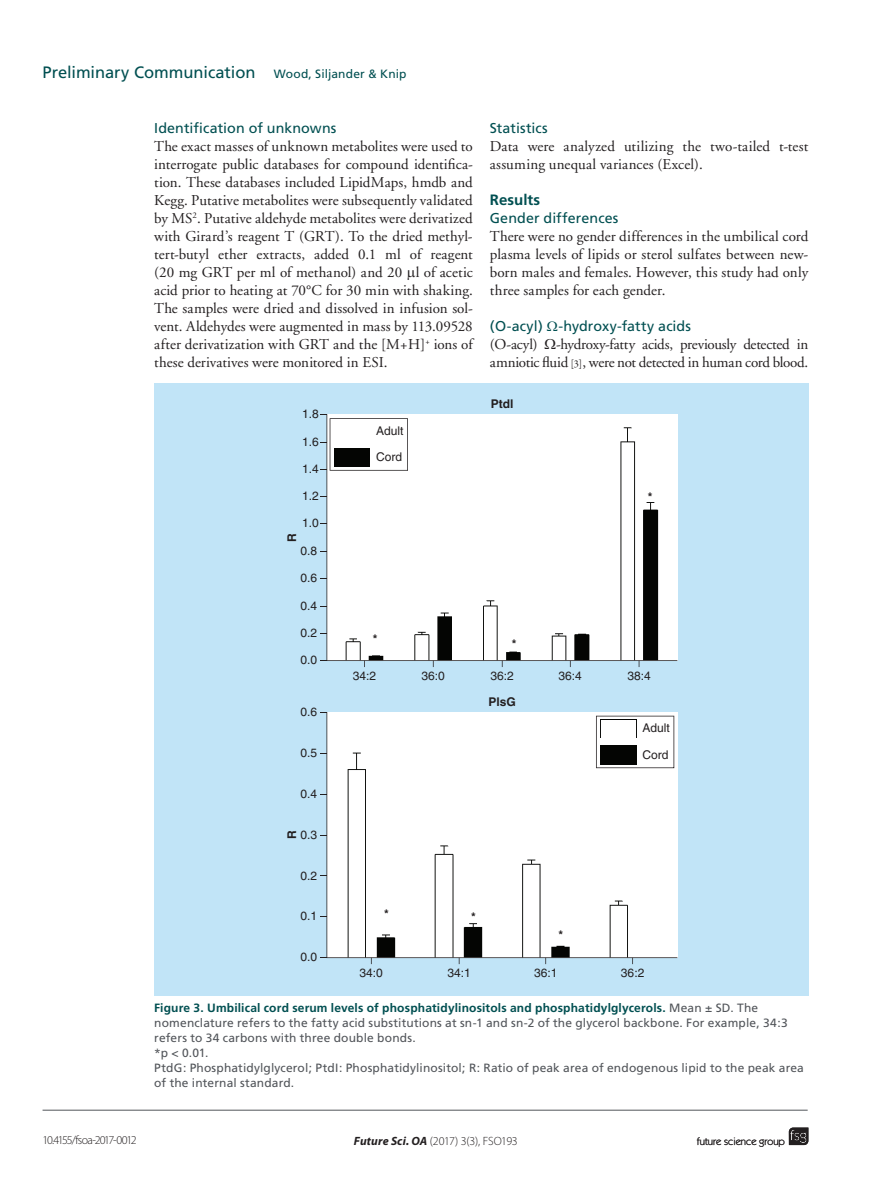
<style>
.page{position:relative;width:885px;height:1191px;background:#fff}
.page>*{position:absolute;margin:0;border:0;box-sizing:border-box;transform-origin:0 0}
.t1{font:16.5px "Frutiger";letter-spacing:-.005em;color:#004f51}
.t2{font:15px/18px "Adobe Garamond";color:#231f20;text-align:justify}
.t3{font:700 15px "Frutiger";color:#004f51}
.t4{font:14.25px "Frutiger";letter-spacing:.005em;color:#004f51}
.t5{font:12px/15px "Frutiger";letter-spacing:.01em;color:#52555a}
.t6{font:12px "Helvetica LT Std";color:#231f20}
.t7{font:300 12px "Myriad Pro";letter-spacing:-.035em;color:#231f20}
.t8{font:300 12px "Myriad Pro";letter-spacing:-.105em;color:#231f20}
.t9{font:700 12px "Helvetica LT Std";color:#231f20}
.t10{font:10.5px "Itc Kabel";color:#231f20}
.s1{font-size:12px}
.s2{font-family:"Garamond Premr Pro";font-size:10.5px}
.s3{font-weight:700;color:#004f51}
.s4{font-weight:700;font-style:italic}
</style>
<div class="page">
<svg style="left:788px;top:1127px;width:20px;height:18px"></svg>
<hr style="left:43px;top:1109px;width:764px;height:1px;background:#52555a">
<div style="left:154px;top:383px;width:654px;height:612px;background:#c1e4f7"></div>
<svg style="left:326px;top:414px;width:351px;height:247px;background:#f0f0f0"></svg>
<svg style="left:320px;top:414px;width:88px;height:57px;background:#e9ecee"></svg>
<img style="left:334px;top:448px;width:36px;height:19px">
<img style="left:334px;top:422px;width:36px;height:18px">
<div style="left:326px;top:712px;width:351px;height:246px;background:#fff"></div>
<svg style="left:596px;top:715px;width:78px;height:53px;background:#e8e8e8"></svg>
<img style="left:600px;top:746px;width:36px;height:18px">
<img style="left:600px;top:719px;width:36px;height:18px">
<p class="t1" style="left:43px;top:63px;width:365px">Preliminary Communication <span class="s1">Wood, Siljander &amp; Knip</span></p>
<p class="t4" style="left:154px;top:119px;width:184px">Identification of unknowns</p>
<p class="t2" style="left:154px;top:137px;width:320px">The exact masses of unknown metabolites were used to interrogate public databases for compound identifica&shy;tion. These databases included LipidMaps, hmdb and Kegg. Putative metabolites were subsequently validated by MS<sup>2</sup>. Putative aldehyde metabolites were derivatized with Girard’s reagent T (GRT). To the dried methyl&shy;tert-butyl ether extracts, added 0.1 ml of reagent (20 mg GRT per ml of methanol) and 20 l of acetic acid prior to heating at 70°C for 30 min with shaking.<br>The samples were dried and dissolved in infusion sol&shy;vent. Aldehydes were augmented in mass by 113.09528 after derivatization with GRT and the [M+H]<sup>+</sup> ions of these derivatives were monitored in ESI.</p>
<p class="t6" style="left:302px;top:407px;width:18px">1.8</p>
<p class="t6" style="left:302px;top:435px;width:18px">1.6</p>
<p class="t6" style="left:302px;top:462px;width:18px">1.4</p>
<p class="t6" style="left:302px;top:489px;width:18px">1.2</p>
<p class="t6" style="left:302px;top:516px;width:18px">1.0</p>
<p class="t6" style="left:300px;top:544px;width:18px">0.8</p>
<p class="t9" style="left:285px;top:542px;width:10px;rotate:-90deg">R</p>
<p class="t6" style="left:300px;top:571px;width:18px">0.6</p>
<p class="t6" style="left:300px;top:598px;width:18px">0.4</p>
<p class="t6" style="left:300px;top:626px;width:18px">0.2</p>
<p class="t6" style="left:300px;top:653px;width:18px">0.0</p>
<p class="t6" style="left:376px;top:423px;width:29px">Adult</p>
<p class="t6" style="left:376px;top:450px;width:28px">Cord</p>
<p class="t9" style="left:373px;top:632px;width:6px">*</p>
<p class="t4" style="left:490px;top:119px;width:59px">Statistics</p>
<p class="t2" style="left:490px;top:137px;width:320px">Data were analyzed utilizing the two-tailed t-test assuming unequal variances (Excel).</p>
<p class="t3" style="left:490px;top:190px;width:52px">Results</p>
<p class="t4" style="left:490px;top:209px;width:130px">Gender differences</p>
<p class="t2" style="left:490px;top:227px;width:320px">There were no gender differences in the umbilical cord plasma levels of lipids or sterol sulfates between new&shy;born males and females. However, this study had only three samples for each gender.</p>
<p class="t4" style="left:490px;top:317px;width:203px">(O-acyl) -hydroxy-fatty acids</p>
<p class="t2" style="left:490px;top:335px;width:320px">(O-acyl) -hydroxy-fatty acids, previously detected in amniotic fluid <span class="s2">[3]</span>, were not detected in human cord blood.</p>
<p class="t9" style="left:490px;top:397px;width:24px">Ptdl</p>
<p class="t9" style="left:512px;top:636px;width:6px">*</p>
<p class="t9" style="left:647px;top:489px;width:6px">*</p>
<p class="t6" style="left:300px;top:705px;width:18px">0.6</p>
<p class="t6" style="left:300px;top:746px;width:18px">0.5</p>
<p class="t6" style="left:300px;top:786px;width:18px">0.4</p>
<p class="t9" style="left:285px;top:839px;width:10px;rotate:-90deg">R</p>
<p class="t6" style="left:300px;top:827px;width:18px">0.3</p>
<p class="t6" style="left:300px;top:868px;width:18px">0.2</p>
<p class="t6" style="left:300px;top:909px;width:18px">0.1</p>
<p class="t6" style="left:300px;top:950px;width:18px">0.0</p>
<p class="t6" style="left:353px;top:669px;width:25px">34:2</p>
<p class="t6" style="left:421px;top:669px;width:25px">36:0</p>
<p class="t6" style="left:490px;top:669px;width:25px">36:2</p>
<p class="t6" style="left:558px;top:669px;width:25px">36:4</p>
<p class="t6" style="left:627px;top:669px;width:25px">38:4</p>
<p class="t9" style="left:384px;top:906px;width:6px">*</p>
<p class="t9" style="left:488px;top:694px;width:29px">PlsG</p>
<p class="t9" style="left:471px;top:909px;width:6px">*</p>
<p class="t9" style="left:558px;top:927px;width:6px">*</p>
<p class="t6" style="left:642px;top:721px;width:29px">Adult</p>
<p class="t6" style="left:642px;top:747px;width:28px">Cord</p>
<p class="t6" style="left:359px;top:966px;width:25px">34:0</p>
<p class="t6" style="left:447px;top:966px;width:25px">34:1</p>
<p class="t6" style="left:534px;top:966px;width:25px">36:1</p>
<p class="t6" style="left:621px;top:966px;width:25px">36:2</p>
<p class="t5" style="left:154px;top:1000px;width:651px"><span class="s3">Figure 3. Umbilical cord serum levels of phosphatidylinositols and phosphatidylglycerols.</span> Mean ± SD. The nomenclature refers to the fatty acid substitutions at sn-1 and sn-2 of the glycerol backbone. For example, 34:3 refers to 34 carbons with three double bonds.<br>*p &lt; 0.01.<br>PtdG: Phosphatidylglycerol; PtdI: Phosphatidylinositol; R: Ratio of peak area of endogenous lipid to the peak area of the internal standard.</p>
<p class="t8" style="left:43px;top:1133px;width:95px">10.4155/fsoa-2017-0012</p>
<p class="t7" style="left:354px;top:1134px;width:165px"><span class="s4">Future Sci. OA</span> (2017) 3(3), FSO193</p>
<p class="t10" style="left:696px;top:1135px;width:90px">future science group</p>
</div>
